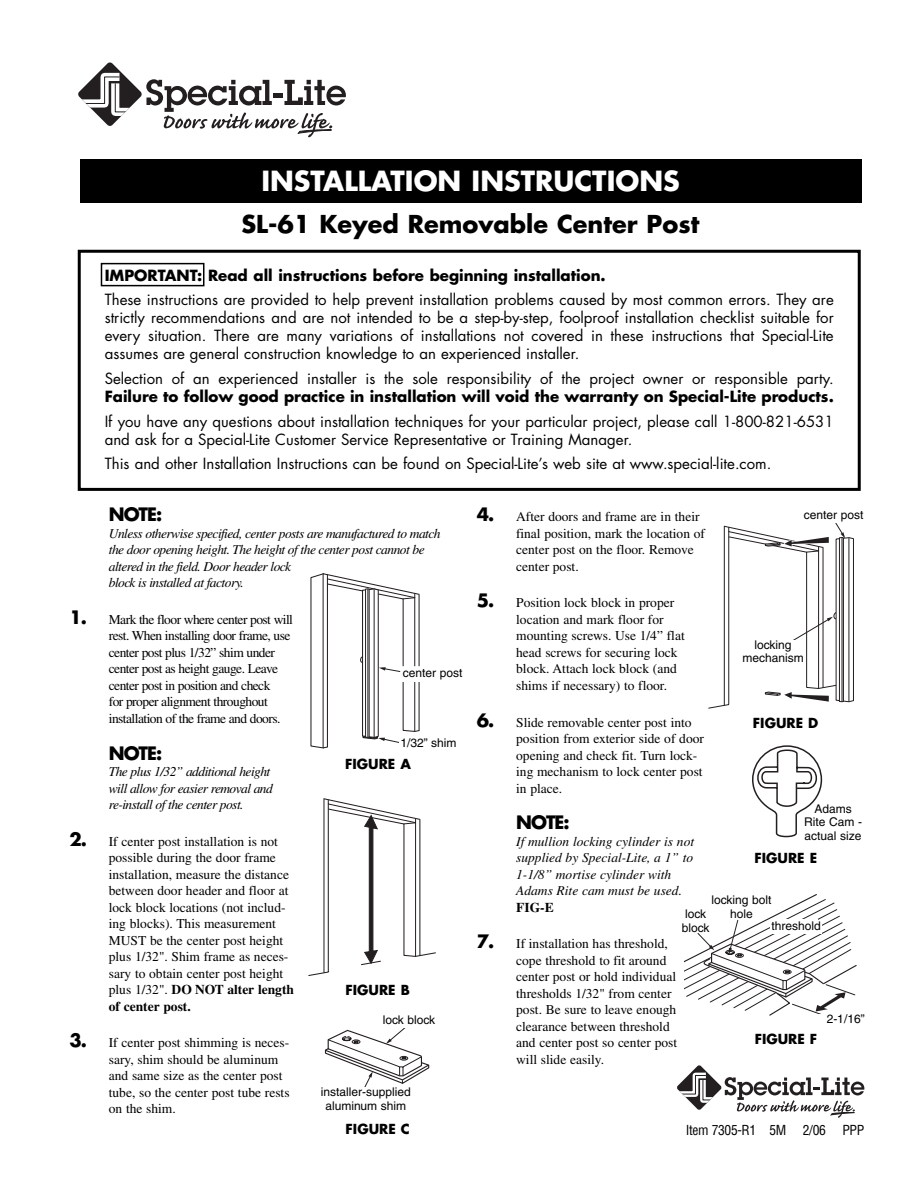
<style>
.page{position:relative;width:918px;height:1188px;background:#fff}
.page>*{position:absolute;margin:0;border:0;box-sizing:border-box;transform-origin:0 0}
.t1{font:700 27px "Futura";color:#fff}
.t2{font:700 24px "Futura";color:#000}
.t3{font:700 18px "Futura";letter-spacing:-.055em;color:#000}
.t4{font:15px/18px "Futura";color:#000;text-align:justify}
.t5{font:700 15px "Futura";color:#000}
.t6{font:13.5px/16.5px "Times";color:#000}
.t7{font:italic 13.5px/16.5px "Times";letter-spacing:-.04em;color:#000}
.t8{font:13.5px/16.5px "Times";letter-spacing:-.04em;color:#000}
.t9{font:italic 13.5px/16.5px "Times";color:#000}
.t10{font:700 13.5px "Futura";color:#000}
.t11{font:condensed 13.5px "Helvetica";letter-spacing:-.025em;color:#000}
.t12{font:700 13.5px "Times";color:#000}
.t13{font:12px/13.5px "Helvetica";color:#000;text-align:center}
.t14{font:9.6px "Helvetica";color:#231f20}
.t15{font:9px/9.3px "Helvetica";color:#231f20;text-align:center}
.s1{font-family:"Futura";font-weight:700;font-size:18px}
.s2{font-weight:700}
</style>
<div class="page">
<svg style="left:78px;top:62px;width:268px;height:75px"></svg>
<div style="left:80px;top:159px;width:781px;height:43px;background:#000"></div>
<div style="left:78px;top:250px;width:783px;height:241px;border:3px solid #000"></div>
<div style="left:101px;top:263px;width:103px;height:23px;border:2px solid #000"></div>
<svg style="left:310px;top:573px;width:110px;height:176px"></svg>
<svg style="left:308px;top:798px;width:128px;height:178px"></svg>
<svg style="left:708px;top:523px;width:146px;height:186px"></svg>
<svg style="left:684px;top:894px;width:173px;height:122px"></svg>
<svg style="left:677px;top:1065px;width:187px;height:53px"></svg>
<div style="left:401px;top:668px;width:63px;height:14px;background:#fff"></div>
<div style="left:399px;top:738px;width:59px;height:14px;background:#fff"></div>
<svg style="left:324px;top:1028px;width:106px;height:59px"></svg>
<div style="left:741px;top:640px;width:64px;height:29px;background:#fff"></div>
<div style="left:770px;top:920px;width:52px;height:14px;background:#fff"></div>
<svg style="left:752px;top:745px;width:70px;height:92px"></svg>
<div style="left:814px;top:1014px;width:64px;height:12px;background:#fff"></div>
<h1 class="t1" style="left:261px;top:169px;width:420px">INSTALLATION INSTRUCTIONS</h1>
<h2 class="t2" style="left:241px;top:213px;width:459px">SL-61 Keyed Removable Center Post</h2>
<p class="t5" style="left:105px;top:268px;width:503px">IMPORTANT: Read all instructions before beginning installation.</p>
<p class="t4" style="left:105px;top:292px;width:731px">These instructions are provided to help prevent installation problems caused by most common errors. They are strictly recommendations and are not intended to be a step-by-step, foolproof installation checklist suitable for every situation. There are many variations of installations not covered in these instructions that Special-Lite assumes are general construction knowledge to an experienced installer.</p>
<p class="t4" style="left:105px;top:371px;width:731px">Selection of an experienced installer is the sole responsibility of the project owner or responsible party.</p>
<p class="t5" style="left:105px;top:390px;width:731px">Failure to follow good practice in installation will void the warranty on Special-Lite products.</p>
<p class="t4" style="left:105px;top:413px;width:731px">If you have any questions about installation techniques for your particular project, please call 1-800-821-6531 and ask for a Special-Lite Customer Service Representative or Training Manager.</p>
<p class="t4" style="left:105px;top:456px;width:668px">This and other Installation Instructions can be found on Special-Lite’s web site at www.special-lite.com.</p>
<h3 class="t3" style="left:109px;top:506px;width:55px">NOTE:</h3>
<p class="t7" style="left:109px;top:526px;width:333px">Unless otherwise specified, center posts are manufactured to match the door opening height. The height of the center post cannot be altered in the field. Door header lock<br>block is installed at factory.</p>
<p class="t8" style="left:109px;top:612px;width:186px;text-indent:-39px"><span class="s1">1.</span> Mark the floor where center post will rest. When installing door frame, use center post plus 1/32” shim under center post as height gauge. Leave center post in position and check<br>for proper alignment throughout installation of the frame and doors.</p>
<h3 class="t3" style="left:109px;top:745px;width:55px">NOTE:</h3>
<p class="t7" style="left:109px;top:764px;width:166px">The plus 1/32” additional height will allow for easier removal and re-install of the center post.</p>
<p class="t6" style="left:109px;top:834px;width:187px;text-indent:-39px"><span class="s1">2.</span> If center post installation is not possible during the door frame installation, measure the distance between door header and floor at lock block locations (not includ&shy;ing blocks). This measurement<br>MUST be the center post height plus 1/32". Shim frame as neces&shy;sary to obtain center post height plus 1/32". <span class="s2">DO NOT alter length of center post.</span></p>
<p class="t6" style="left:109px;top:1036px;width:182px;text-indent:-39px"><span class="s1">3.</span> If center post shimming is neces&shy;sary, shim should be aluminum and same size as the center post tube, so the center post tube rests on the shim.</p>
<p class="t6" style="left:516px;top:510px;width:190px;text-indent:-39px"><span class="s1">4.</span> After doors and frame are in their final position, mark the location of center post on the floor. Remove center post.</p>
<p class="t6" style="left:516px;top:596px;width:170px;text-indent:-39px"><span class="s1">5.</span> Position lock block in proper location and mark floor for mounting screws. Use 1/4” flat head screws for securing lock block. Attach lock block (and shims if necessary) to floor.</p>
<p class="t6" style="left:516px;top:715px;width:189px;text-indent:-39px"><span class="s1">6.</span> Slide removable center post into position from exterior side of door opening and check fit. Turn lock&shy;ing mechanism to lock center post in place.</p>
<h3 class="t3" style="left:516px;top:814px;width:55px">NOTE:</h3>
<p class="t9" style="left:516px;top:834px;width:179px">If mullion locking cylinder is not supplied by Special-Lite, a 1” to<br>1-1/8” mortise cylinder with<br>Adams Rite cam must be used.</p>
<p class="t12" style="left:516px;top:902px;width:39px">FIG-E</p>
<p class="t6" style="left:516px;top:937px;width:162px;text-indent:-39px"><span class="s1">7.</span> If installation has threshold, cope threshold to fit around center post or hold individual thresholds 1/32" from center post. Be sure to leave enough clearance between threshold and center post so center post will slide easily.</p>
<p class="t13" style="left:804px;top:509px;width:61px">center post</p>
<p class="t15" style="left:804px;top:511px;width:46px">center post</p>
<p class="t13" style="left:742px;top:639px;width:63px">locking mechanism</p>
<p class="t15" style="left:749px;top:640px;width:48px">locking mechanism</p>
<p class="t14" style="left:405px;top:668px;width:49px">center post</p>
<p class="t13" style="left:403px;top:667px;width:61px">center post</p>
<p class="t10" style="left:753px;top:717px;width:67px">FIGURE D</p>
<p class="t13" style="left:401px;top:737px;width:57px">1/32” shim</p>
<p class="t14" style="left:404px;top:741px;width:46px">1/32” shim</p>
<p class="t10" style="left:345px;top:758px;width:67px">FIGURE A</p>
<p class="t13" style="left:804px;top:803px;width:59px">Adams<br>Rite Cam - actual size</p>
<p class="t10" style="left:755px;top:851px;width:64px">FIGURE E</p>
<p class="t13" style="left:711px;top:894px;width:62px">locking bolt</p>
<p class="t13" style="left:685px;top:908px;width:23px">lock</p>
<p class="t13" style="left:730px;top:908px;width:24px">hole</p>
<p class="t13" style="left:682px;top:922px;width:29px">block</p>
<p class="t13" style="left:772px;top:920px;width:51px">threshold</p>
<p class="t10" style="left:346px;top:984px;width:66px">FIGURE B</p>
<p class="t15" style="left:391px;top:1016px;width:40px">lock block</p>
<p class="t13" style="left:827px;top:1013px;width:40px">2-1/16”</p>
<p class="t13" style="left:383px;top:1014px;width:54px">lock block</p>
<p class="t10" style="left:755px;top:1033px;width:64px">FIGURE F</p>
<p class="t13" style="left:321px;top:1086px;width:92px">installer-supplied aluminum shim</p>
<p class="t15" style="left:328px;top:1093px;width:69px">installer-supplied aluminum shim</p>
<p class="t10" style="left:346px;top:1123px;width:66px">FIGURE C</p>
<p class="t11" style="left:686px;top:1124px;width:180px">Item 7305-R1 5M 2/06 PPP</p>
</div>
